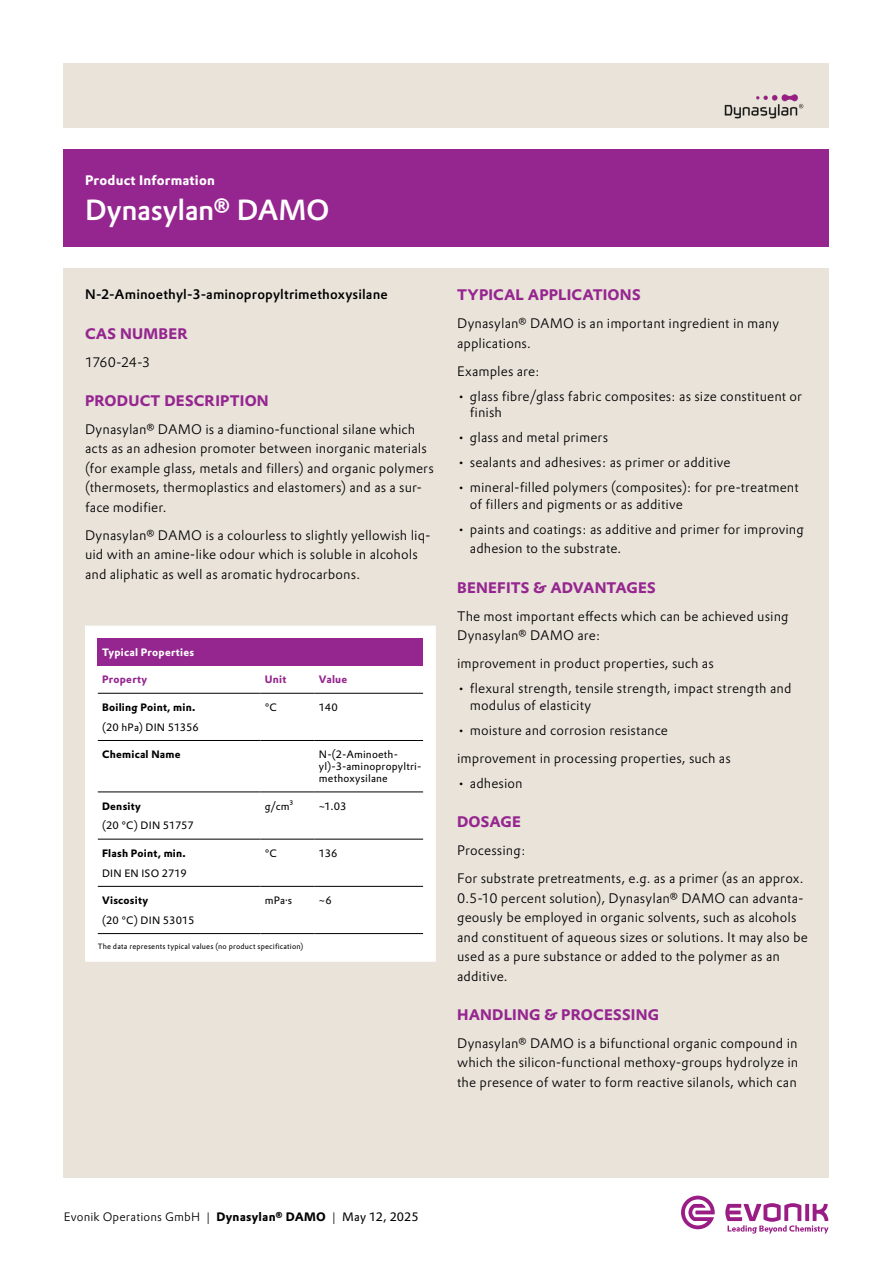
<style>
.page{position:relative;width:893px;height:1263px;background:#fff}
.page>*{position:absolute;margin:0;border:0;box-sizing:border-box;transform-origin:0 0}
.t1{font:500 28.5px "Evonik Prokyon";letter-spacing:-.01em;color:#fff}
.t2{font:700 15px "Evonik Prokyon";letter-spacing:.01em;color:#95268f}
.t3{font:300 13.5px/19.5px "Evonik Prokyon";letter-spacing:.01em;color:#000}
.t4{font:500 13.5px "Evonik Prokyon";letter-spacing:.01em;color:#000}
.t5{font:700 13.5px "Evonik Prokyon";letter-spacing:.015em;color:#fff}
.t6{font:300 12px "Evonik Prokyon";letter-spacing:.015em;color:#000}
.t7{font:10.5px/12px "Evonik Prokyon";letter-spacing:.015em;color:#000}
.t8{font:700 10.5px "Evonik Prokyon";letter-spacing:.02em;color:#000}
.t9{font:700 10.5px "Evonik Prokyon";letter-spacing:.02em;color:#fff}
.t10{font:700 10.5px "Evonik Prokyon";letter-spacing:.02em;color:#95268f}
.t11{font:7.5px "Evonik Prokyon";letter-spacing:.025em;color:#000}
.s1{font-weight:700}
.s2{font-weight:400}
</style>
<div class="page">
<div style="left:64px;top:64px;width:765px;height:1114px;background:#e9e3da"></div>
<svg style="left:725px;top:1203px;width:103px;height:30px"></svg>
<svg style="left:681px;top:1195px;width:34px;height:34px"></svg>
<div style="left:85px;top:626px;width:351px;height:336px;background:#fff"></div>
<div style="left:98px;top:638px;width:325px;height:28px;background:#95268f"></div>
<hr style="left:98px;top:693px;width:162px;height:1px;background:#000">
<hr style="left:260px;top:693px;width:55px;height:1px;background:#000">
<hr style="left:315px;top:693px;width:108px;height:1px;background:#000">
<hr style="left:98px;top:740px;width:162px;height:1px;background:#000">
<hr style="left:260px;top:740px;width:55px;height:1px;background:#000">
<hr style="left:315px;top:740px;width:108px;height:1px;background:#000">
<hr style="left:98px;top:792px;width:162px;height:1px;background:#000">
<hr style="left:260px;top:792px;width:55px;height:1px;background:#000">
<hr style="left:315px;top:792px;width:108px;height:1px;background:#000">
<hr style="left:98px;top:839px;width:162px;height:1px;background:#000">
<hr style="left:260px;top:839px;width:55px;height:1px;background:#000">
<hr style="left:315px;top:839px;width:108px;height:1px;background:#000">
<hr style="left:98px;top:886px;width:162px;height:1px;background:#000">
<hr style="left:260px;top:886px;width:55px;height:1px;background:#000">
<hr style="left:315px;top:886px;width:108px;height:1px;background:#000">
<hr style="left:98px;top:933px;width:162px;height:1px;background:#000">
<hr style="left:260px;top:933px;width:55px;height:1px;background:#000">
<hr style="left:315px;top:933px;width:108px;height:1px;background:#000">
<div style="left:64px;top:128px;width:765px;height:140px;background:#fff"></div>
<div style="left:64px;top:149px;width:765px;height:98px;background:#95268f"></div>
<img style="left:724px;top:94px;width:80px;height:25px">
<p class="t5" style="left:85px;top:170px;width:131px">Product Information</p>
<h1 class="t1" style="left:85px;top:187px;width:246px">Dynasylan® DAMO</h1>
<p class="t4" style="left:85px;top:284px;width:304px">N-2-Aminoethyl-3-aminopropyltrimethoxysilane</p>
<p class="t2" style="left:85px;top:321px;width:105px">CAS NUMBER</p>
<p class="t3" style="left:85px;top:351px;width:67px">1760-24-3</p>
<p class="t2" style="left:85px;top:388px;width:185px">PRODUCT DESCRIPTION</p>
<p class="t3" style="left:85px;top:418px;width:350px">Dynasylan® DAMO is a diamino-functional silane which acts as an adhesion promoter between inorganic materials (for example glass, metals and fillers) and organic polymers (thermosets, thermoplastics and elastomers) and as a sur&shy;face modifier.</p>
<p class="t3" style="left:85px;top:524px;width:347px">Dynasylan® DAMO is a colourless to slightly yellowish liq&shy;uid with an amine-like odour which is soluble in alcohols and aliphatic as well as aromatic hydrocarbons.</p>
<p class="t9" style="left:102px;top:644px;width:94px">Typical Properties</p>
<p class="t10" style="left:102px;top:671px;width:47px">Property</p>
<p class="t10" style="left:265px;top:671px;width:23px">Unit</p>
<p class="t10" style="left:319px;top:671px;width:30px">Value</p>
<p class="t8" style="left:102px;top:699px;width:95px">Boiling Point, min.</p>
<p class="t7" style="left:265px;top:700px;width:14px">°C</p>
<p class="t7" style="left:319px;top:700px;width:21px">140</p>
<p class="t7" style="left:102px;top:720px;width:98px">(20 hPa) DIN 51356</p>
<p class="t8" style="left:102px;top:746px;width:80px">Chemical Name</p>
<p class="t7" style="left:319px;top:748px;width:104px">N-(2-Aminoeth&shy;yl)-3-aminopropyltri&shy;methoxysilane</p>
<p class="t8" style="left:102px;top:797px;width:40px">Density</p>
<p class="t7" style="left:265px;top:799px;width:30px">g/cm³</p>
<p class="t7" style="left:319px;top:799px;width:29px">~1.03</p>
<p class="t7" style="left:102px;top:819px;width:93px">(20 °C) DIN 51757</p>
<p class="t8" style="left:102px;top:844px;width:85px">Flash Point, min.</p>
<p class="t7" style="left:265px;top:846px;width:14px">°C</p>
<p class="t7" style="left:319px;top:846px;width:20px">136</p>
<p class="t7" style="left:102px;top:866px;width:86px">DIN EN ISO 2719</p>
<p class="t8" style="left:102px;top:892px;width:48px">Viscosity</p>
<p class="t7" style="left:265px;top:894px;width:29px">mPa·s</p>
<p class="t7" style="left:319px;top:894px;width:14px">~6</p>
<p class="t7" style="left:102px;top:913px;width:94px">(20 °C) DIN 53015</p>
<p class="t11" style="left:98px;top:940px;width:207px">The data represents typical values (no product specification)</p>
<p class="t2" style="left:457px;top:283px;width:185px">TYPICAL APPLICATIONS</p>
<p class="t3" style="left:457px;top:313px;width:324px">Dynasylan® DAMO is an important ingredient in many applications.</p>
<p class="t3" style="left:457px;top:361px;width:84px">Examples are:</p>
<p class="t3" style="left:470px;top:387px;width:334px;line-height:16.5px;text-indent:-13px">• glass fibre/glass fabric composites: as size constituent or finish</p>
<p class="t3" style="left:457px;top:427px;width:153px">• glass and metal primers</p>
<p class="t3" style="left:457px;top:452px;width:275px">• sealants and adhesives: as primer or additive</p>
<p class="t3" style="left:470px;top:479px;width:330px;line-height:16.5px;text-indent:-13px">• mineral-filled polymers (composites): for pre-treatment of fillers and pigments or as additive</p>
<p class="t3" style="left:470px;top:519px;width:336px;text-indent:-13px">• paints and coatings: as additive and primer for improving adhesion to the substrate.</p>
<p class="t2" style="left:457px;top:575px;width:200px">BENEFITS &amp; ADVANTAGES</p>
<p class="t3" style="left:457px;top:605px;width:333px">The most important effects which can be achieved using<br>Dynasylan® DAMO are:</p>
<p class="t3" style="left:457px;top:653px;width:258px">improvement in product properties, such as</p>
<p class="t3" style="left:470px;top:679px;width:323px;line-height:16.5px;text-indent:-13px">• flexural strength, tensile strength, impact strength and modulus of elasticity</p>
<p class="t3" style="left:457px;top:715px;width:275px;line-height:28px">• moisture and corrosion resistance improvement in processing properties, such as</p>
<p class="t3" style="left:457px;top:772px;width:67px">• adhesion</p>
<p class="t2" style="left:457px;top:809px;width:65px">DOSAGE</p>
<p class="t3" style="left:457px;top:835px;width:348px;line-height:28px">Processing:<br>For substrate pretreatments, e.g. as a primer (as an approx.</p>
<p class="t3" style="left:457px;top:887px;width:352px">0.5-10 percent solution), Dynasylan® DAMO can advanta&shy;geously be employed in organic solvents, such as alcohols and constituent of aqueous sizes or solutions. It may also be used as a pure substance or added to the polymer as an additive.</p>
<p class="t2" style="left:457px;top:1002px;width:203px">HANDLING &amp; PROCESSING</p>
<p class="t3" style="left:457px;top:1032px;width:343px;text-align:justify">Dynasylan® DAMO is a bifunctional organic compound in which the silicon-functional methoxy-groups hydrolyze in the presence of water to form reactive silanols, which can</p>
<p class="t6" style="left:64px;top:1207px;width:356px">Evonik Operations GmbH | <span class="s1">Dynasylan® DAMO</span> | <span class="s2">May 12, 2025</span></p>
</div>
